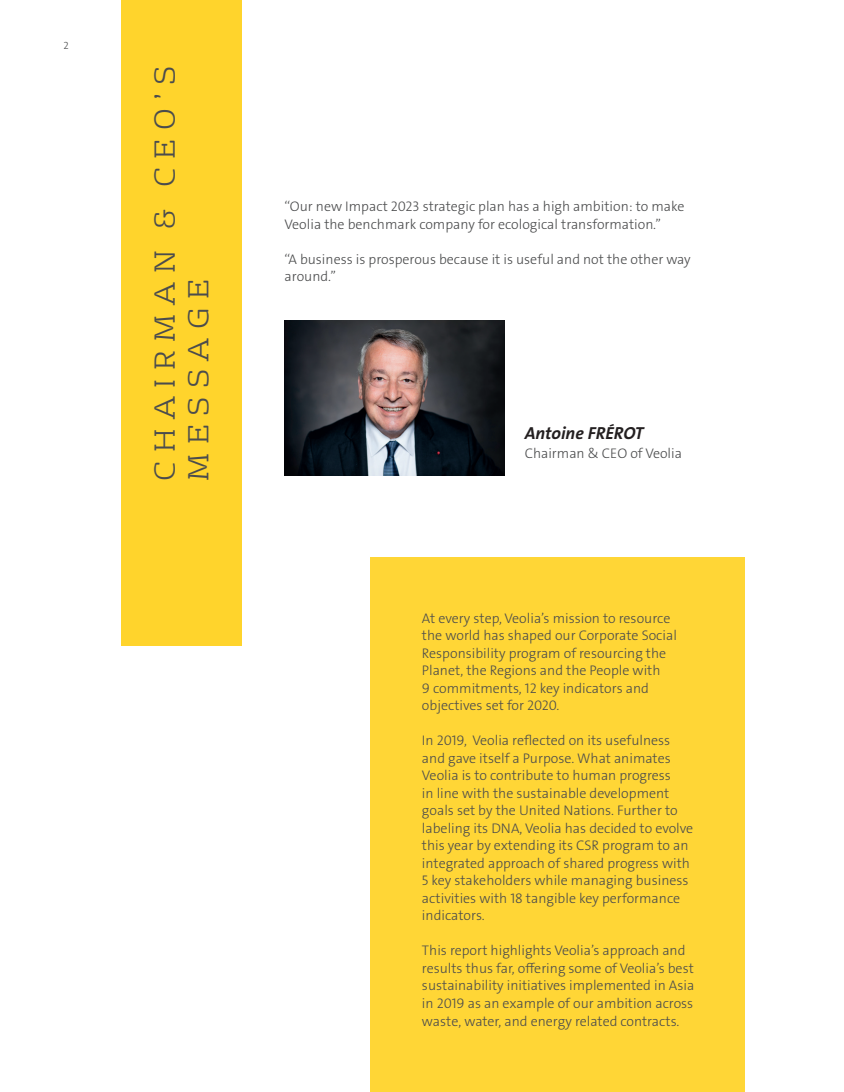
<style>
.page{position:relative;width:844px;height:1092px;background:#fff}
.page>*{position:absolute;margin:0;border:0;box-sizing:border-box;transform-origin:0 0}
.t1{font:300 28px/33.6px "FS Rufus";letter-spacing:.3em;color:#4b4c4d}
.t2{font:17.5px "The Sans Veolia W7 Bld It";color:#231f20}
.t3{font:14px/17.5px "The Sans Veolia W3 Lig";color:#4b4c4d}
.t4{font:10.5px "The Sans Veolia W3 Lig";color:#4b4c4d}
</style>
<div class="page">
<div style="left:370px;top:557px;width:374px;height:534px;background:#ffd636"></div>
<img style="left:284px;top:320px;width:220px;height:155px">
<div style="left:121px;top:0;width:120px;height:645px;background:#ffd42c"></div>
<p class="t4" style="left:63px;top:39px;width:7px">2</p>
<h1 class="t1" style="left:146px;top:480px;width:416px;rotate:-90deg">CHAIRMAN &amp; CEO’S<br>MESSAGE</h1>
<p class="t3" style="left:284px;top:198px;width:401px">‘‘Our new Impact 2023 strategic plan has a high ambition: to make<br>Veolia the benchmark company for ecological transformation.’’</p>
<p class="t3" style="left:284px;top:250px;width:407px">‘‘A business is prosperous because it is useful and not the other way around.’’</p>
<p class="t2" style="left:524px;top:421px;width:120px">Antoine FRÉROT</p>
<p class="t3" style="left:524px;top:444px;width:159px">Chairman &amp; CEO of Veolia</p>
<p class="t3" style="left:422px;top:609px;width:256px">At every step, Veolia’s mission to resource the world has shaped our Corporate Social Responsibility program of resourcing the Planet, the Regions and the People with<br>9 commitments, 12 key indicators and objectives set for 2020.</p>
<p class="t3" style="left:422px;top:731px;width:273px">In 2019, Veolia reflected on its usefulness and gave itself a Purpose. What animates Veolia is to contribute to human progress<br>in line with the sustainable development goals set by the United Nations. Further to labeling its DNA, Veolia has decided to evolve this year by extending its CSR program to an integrated approach of shared progress with 5 key stakeholders while managing business activities with 18 tangible key performance indicators.</p>
<p class="t3" style="left:422px;top:941px;width:274px">This report highlights Veolia’s approach and results thus far, offering some of Veolia’s best sustainability initiatives implemented in Asia in 2019 as an example of our ambition across waste, water, and energy related contracts.</p>
</div>
